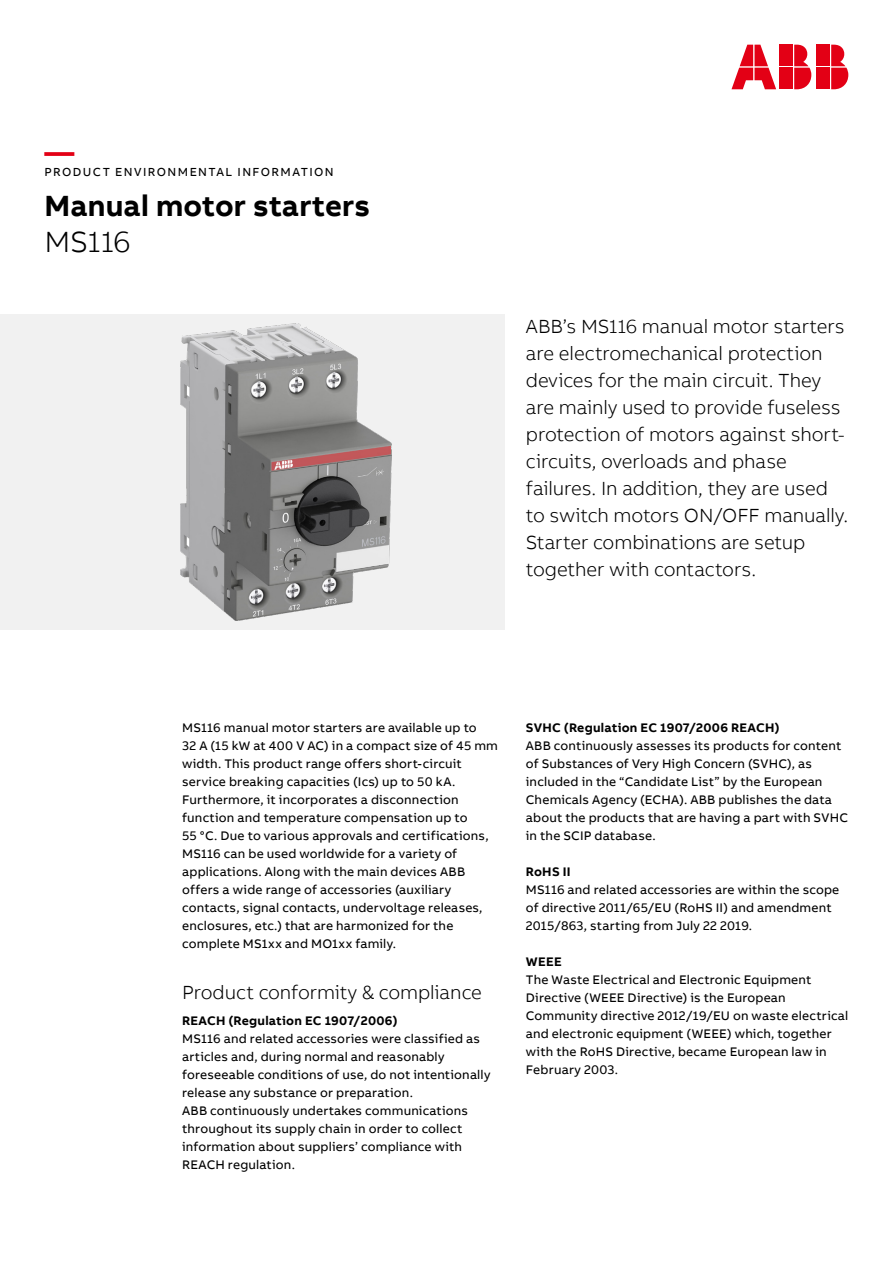
<style>
.page{position:relative;width:893px;height:1263px;background:#fff}
.page>*{position:absolute;margin:0;border:0;box-sizing:border-box;transform-origin:0 0}
.t1{font:700 30px "AB Bvoice";color:#000}
.t2{font:300 30px "AB Bvoice";letter-spacing:-.01em;color:#000}
.t3{font:700 30px "AB Bvoice";color:#e30015}
.t4{font:300 19.5px/27px "AB Bvoice";letter-spacing:-.005em;color:#000}
.t5{font:12.75px/18px "AB Bvoice";letter-spacing:.015em;color:#000}
.t6{font:700 12.75px "AB Bvoice";letter-spacing:.02em;color:#000}
.t7{font:12px "AB Bvoice";letter-spacing:.12em;color:#000}
</style>
<div class="page">
<div style="left:0;top:315px;width:505px;height:315px;background:#f1f1f1"></div>
<img style="left:181px;top:324px;width:210px;height:297px">
<div style="left:817px;top:45px;width:13px;height:21px;background:#e30015"></div>
<div style="left:817px;top:68px;width:13px;height:21px;background:#e30015"></div>
<svg style="left:831px;top:45px;width:17px;height:44px"></svg>
<svg style="left:731px;top:45px;width:45px;height:44px"></svg>
<div style="left:780px;top:45px;width:13px;height:21px;background:#e30015"></div>
<div style="left:780px;top:68px;width:13px;height:21px;background:#e30015"></div>
<svg style="left:794px;top:45px;width:17px;height:44px"></svg>
<h1 class="t3" style="left:45px;top:132px;width:31px">—</h1>
<p class="t7" style="left:45px;top:165px;width:291px">PRODUCT ENVIRONMENTAL INFORMATION</p>
<h1 class="t1" style="left:45px;top:186px;width:327px">Manual motor starters</h1>
<h1 class="t2" style="left:45px;top:224px;width:88px">MS116</h1>
<p class="t4" style="left:526px;top:313px;width:324px">ABB’s MS116 manual motor starters are electromechanical protection devices for the main circuit. They are mainly used to provide fuseless protection of motors against short&shy;circuits, overloads and phase failures. In addition, they are used to switch motors ON/OFF manually.<br>Starter combinations are setup together with contactors.</p>
<p class="t5" style="left:182px;top:719px;width:317px">MS116 manual motor starters are available up to<br>32 A (15 kW at 400 V AC) in a compact size of 45 mm width. This product range offers short-circuit service breaking capacities (Ics) up to 50 kA.<br>Furthermore, it incorporates a disconnection function and temperature compensation up to<br>55 °C. Due to various approvals and certifications, MS116 can be used worldwide for a variety of applications. Along with the main devices ABB offers a wide range of accessories (auxiliary contacts, signal contacts, undervoltage releases, enclosures, etc.) that are harmonized for the complete MS1xx and MO1xx family.</p>
<h2 class="t4" style="left:182px;top:979px;width:301px">Product conformity &amp; compliance</h2>
<p class="t6" style="left:182px;top:1013px;width:217px">REACH (Regulation EC 1907/2006)</p>
<p class="t5" style="left:182px;top:1030px;width:310px">MS116 and related accessories were classified as articles and, during normal and reasonably foreseeable conditions of use, do not intentionally release any substance or preparation.<br>ABB continuously undertakes communications throughout its supply chain in order to collect information about suppliers’ compliance with REACH regulation.</p>
<p class="t6" style="left:526px;top:720px;width:255px">SVHC (Regulation EC 1907/2006 REACH)</p>
<p class="t5" style="left:526px;top:737px;width:324px">ABB continuously assesses its products for content of Substances of Very High Concern (SVHC), as included in the “Candidate List” by the European Chemicals Agency (ECHA). ABB publishes the data about the products that are having a part with SVHC in the SCIP database.</p>
<p class="t6" style="left:526px;top:864px;width:46px">RoHS II</p>
<p class="t5" style="left:526px;top:881px;width:315px">MS116 and related accessories are within the scope of directive 2011/65/EU (RoHS II) and amendment<br>2015/863, starting from July 22 2019.</p>
<p class="t6" style="left:526px;top:954px;width:37px">WEEE</p>
<p class="t5" style="left:526px;top:971px;width:324px">The Waste Electrical and Electronic Equipment Directive (WEEE Directive) is the European Community directive 2012/19/EU on waste electrical and electronic equipment (WEEE) which, together with the RoHS Directive, became European law in February 2003.</p>
</div>
